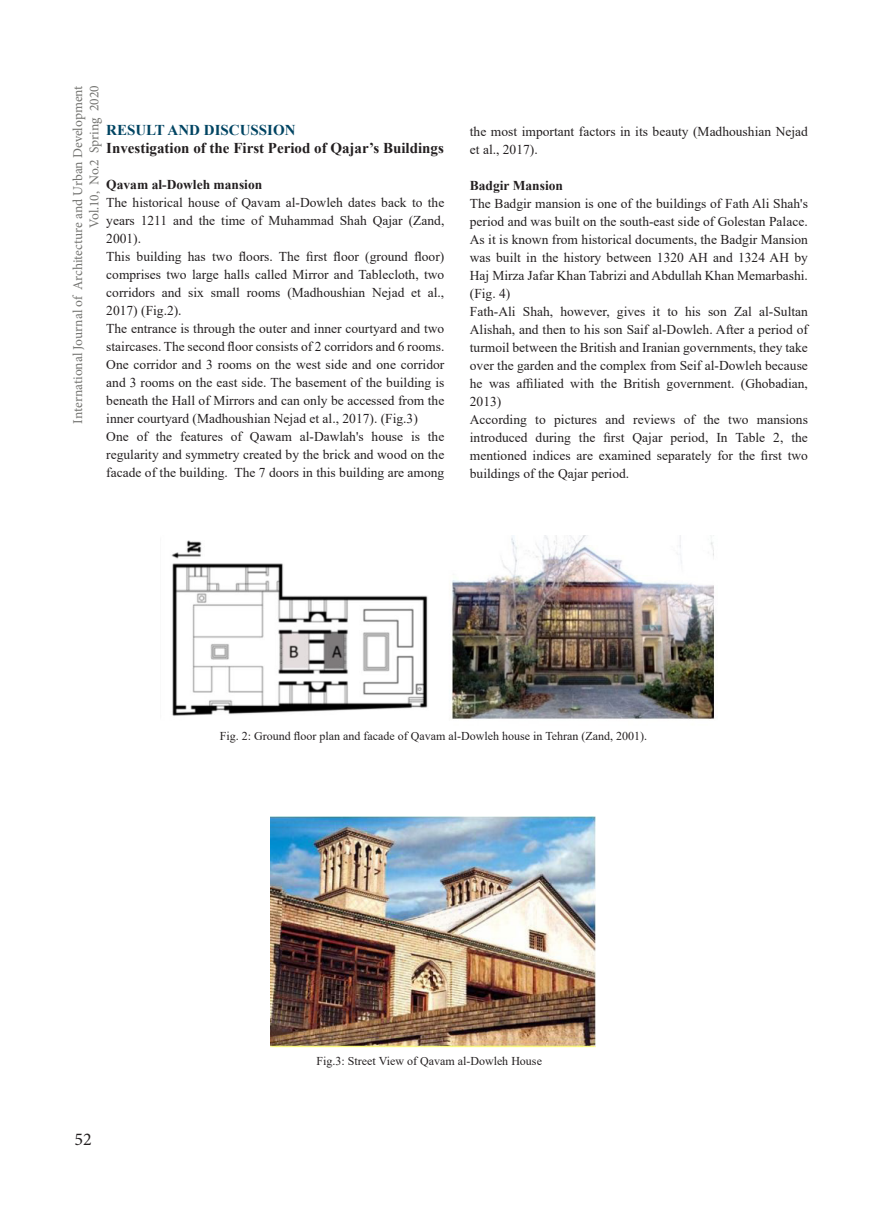
<style>
.page{position:relative;width:893px;height:1212px;background:#fff}
.page>*{position:absolute;margin:0;border:0;box-sizing:border-box;transform-origin:0 0}
.t1{font:18px "Minion Pro";color:#231f20}
.متن_لاتین_اصلی{font:700 15px "Times New Roman";color:#231f20}
.متن_لاتین_اصلی-2{font:700 15px "Times New Roman";color:#004462}
.متن_لاتین_اصلی-3{font:13.5px/18px "Times New Roman";color:#231f20;text-align:justify}
.t2{font:13.5px/16.2px "Minion Pro";letter-spacing:-.005em;color:#737370;text-align:right}
.متن_لاتین_اصلی-4{font:700 13.5px "Times New Roman";color:#231f20}
.abstract{font:12px "Times New Roman";color:#231f20}
</style>
<div class="page">
<img style="left:171px;top:536px;width:544px;height:183px">
<img style="left:270px;top:816px;width:325px;height:231px">
<p class="t2" style="left:70px;top:423px;width:339px;rotate:-90deg">International Journal of Architecture and Urban Development<br>Vol.10, No.2 Spring 2020</p>
<p class="متن_لاتین_اصلی-2" style="left:106px;top:119px;width:191px">RESULT AND DISCUSSION</p>
<p class="متن_لاتین_اصلی" style="left:106px;top:137px;width:339px">Investigation of the First Period of Qajar’s Buildings</p>
<p class="متن_لاتین_اصلی-4" style="left:106px;top:174px;width:158px">Qavam al-Dowleh mansion</p>
<p class="متن_لاتین_اصلی-3" style="left:106px;top:193px;width:340px">The historical house of Qavam al-Dowleh dates back to the years 1211 and the time of Muhammad Shah Qajar (Zand, 2001).</p>
<p class="متن_لاتین_اصلی-3" style="left:106px;top:247px;width:340px">This building has two floors. The first floor (ground floor) comprises two large halls called Mirror and Tablecloth, two corridors and six small rooms (Madhoushian Nejad et al., 2017) (Fig.2).</p>
<p class="متن_لاتین_اصلی-3" style="left:106px;top:319px;width:340px">The entrance is through the outer and inner courtyard and two staircases. The second floor consists of 2 corridors and 6 rooms.<br>One corridor and 3 rooms on the west side and one corridor and 3 rooms on the east side. The basement of the building is beneath the Hall of Mirrors and can only be accessed from the inner courtyard (Madhoushian Nejad et al., 2017). (Fig.3)</p>
<p class="متن_لاتین_اصلی-3" style="left:106px;top:427px;width:340px">One of the features of Qawam al-Dawlah's house is the regularity and symmetry created by the brick and wood on the facade of the building. The 7 doors in this building are among</p>
<p class="متن_لاتین_اصلی-3" style="left:470px;top:122px;width:340px">the most important factors in its beauty (Madhoushian Nejad et al., 2017).</p>
<p class="متن_لاتین_اصلی-4" style="left:470px;top:176px;width:95px">Badgir Mansion</p>
<p class="متن_لاتین_اصلی-3" style="left:470px;top:194px;width:340px">The Badgir mansion is one of the buildings of Fath Ali Shah's period and was built on the south-east side of Golestan Palace.</p>
<p class="متن_لاتین_اصلی-3" style="left:470px;top:230px;width:340px">As it is known from historical documents, the Badgir Mansion was built in the history between 1320 AH and 1324 AH by Haj Mirza Jafar Khan Tabrizi and Abdullah Khan Memarbashi. (Fig. 4)</p>
<p class="متن_لاتین_اصلی-3" style="left:470px;top:302px;width:340px">Fath-Ali Shah, however, gives it to his son Zal al-Sultan Alishah, and then to his son Saif al-Dowleh. After a period of turmoil between the British and Iranian governments, they take over the garden and the complex from Seif al-Dowleh because he was affiliated with the British government. (Ghobadian, 2013)</p>
<p class="متن_لاتین_اصلی-3" style="left:470px;top:410px;width:340px">According to pictures and reviews of the two mansions introduced during the first Qajar period, In Table 2, the mentioned indices are examined separately for the first two buildings of the Qajar period.</p>
<p class="abstract" style="left:220px;top:727px;width:429px">Fig. 2: Ground floor plan and facade of Qavam al-Dowleh house in Tehran (Zand, 2001).</p>
<h1 class="t1" style="left:74px;top:1127px;width:19px">52</h1>
<p class="abstract" style="left:317px;top:1053px;width:227px">Fig.3: Street View of Qavam al-Dowleh House</p>
</div>
